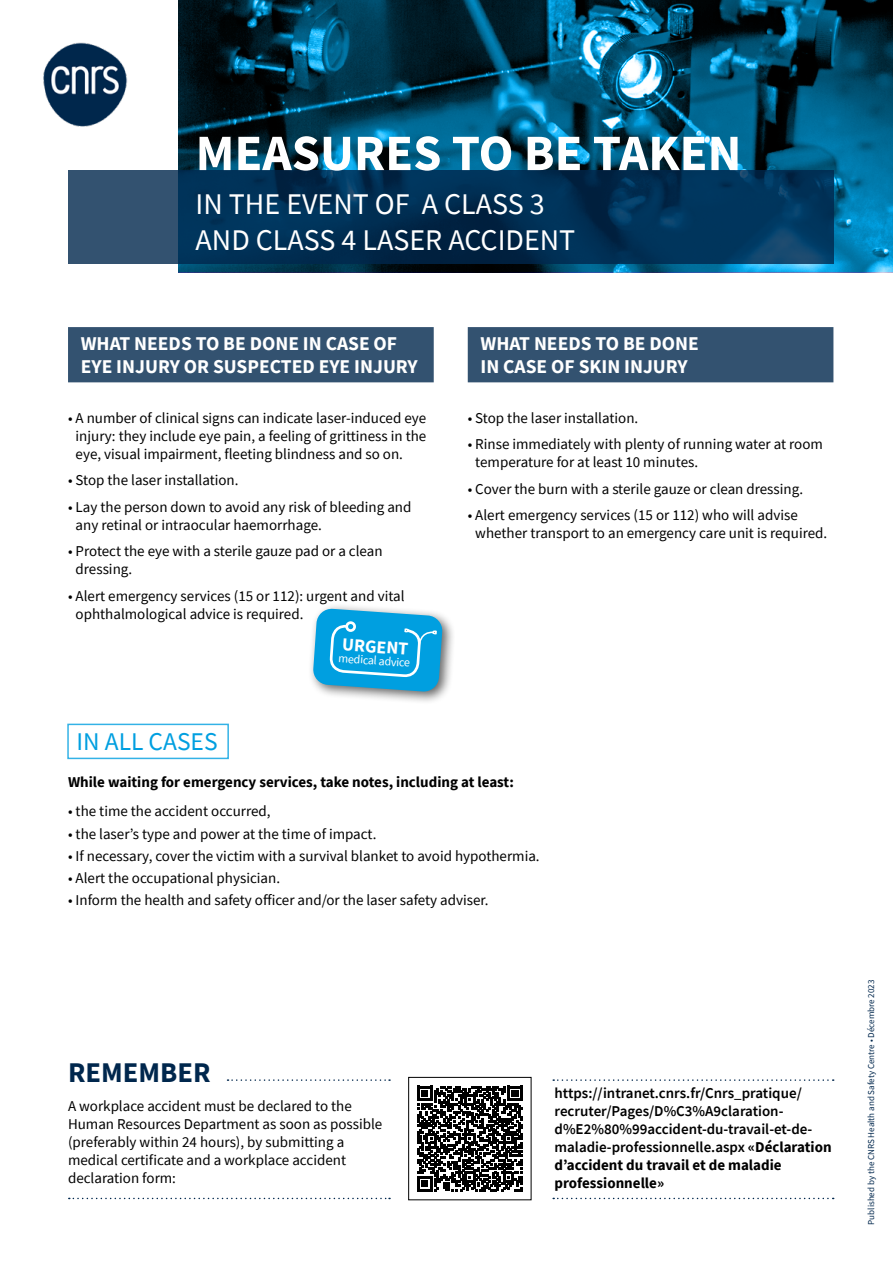
<style>
.page{position:relative;width:893px;height:1263px;background:#fff}
.page>*{position:absolute;margin:0;border:0;box-sizing:border-box;transform-origin:0 0}
.t1{font:700 51px "Source Sans Pro";color:#fff}
.t2{font:30px/36px "Source Sans Pro";color:#fff}
.t3{font:700 28.5px "Source Sans Pro";color:#00274d}
.t4{font:25.5px "Source Sans Pro";color:#009fe0}
.t5{font:700 19.5px/23.4px "Source Sans Pro";color:#fff}
.t6{font:700 18px "Source Sans Pro";color:#fff}
.t7{font:15px/18px "Source Sans Pro";color:#000}
.t8{font:600 15px/18px "Source Sans Pro";color:#000}
.t9{font:700 15px "Source Sans Pro";color:#000}
.t10{font:12px "Source Sans Pro";color:#fff}
.t11{font:9px "Source Sans Pro";color:#00274d}
.s1{font-weight:700}
</style>
<div class="page">
<img style="left:43px;top:43px;width:85px;height:83px">
<svg style="left:179px;top:0;width:714px;height:272px;background:#044965"></svg>
<svg style="left:68px;top:170px;width:765px;height:94px;background:#083559"></svg>
<div style="left:468px;top:327px;width:365px;height:55px;background:#335270"></div>
<div style="left:68px;top:327px;width:366px;height:55px;background:#335270"></div>
<svg style="left:67px;top:723px;width:162px;height:37px"></svg>
<svg style="left:69px;top:1198px;width:321px;height:1px"></svg>
<svg style="left:553px;top:1079px;width:281px;height:2px"></svg>
<svg style="left:553px;top:1198px;width:281px;height:1px"></svg>
<div style="left:307px;top:603px;width:148px;height:102px;background:#000;opacity:.6"></div>
<svg style="left:313px;top:608px;width:130px;height:97px;background:#43b2e0"></svg>
<div style="left:345px;top:621px;width:11px;height:11px;border:3px solid #fff;border-radius:50%"></div>
<svg style="left:417px;top:1086px;width:105px;height:105px"></svg>
<div style="left:408px;top:1077px;width:123px;height:123px;border:1px solid #000"></div>
<svg style="left:228px;top:1079px;width:162px;height:2px"></svg>
<h1 class="t1" style="left:196px;top:119px;width:547px">MEASURES TO BE TAKEN</h1>
<h2 class="t2" style="left:196px;top:186px;width:381px">IN THE EVENT OF A CLASS 3<br>AND CLASS 4 LASER ACCIDENT</h2>
<h3 class="t5" style="left:81px;top:331px;width:339px">WHAT NEEDS TO BE DONE IN CASE OF<br>EYE INJURY OR SUSPECTED EYE INJURY</h3>
<h3 class="t5" style="left:480px;top:331px;width:220px">WHAT NEEDS TO BE DONE<br>IN CASE OF SKIN INJURY</h3>
<p class="t7" style="left:76px;top:409px;width:352px;text-align:justify;text-indent:-8px">• A number of clinical signs can indicate laser-induced eye injury: they include eye pain, a feeling of grittiness in the eye, visual impairment, fleeting blindness and so on.</p>
<p class="t7" style="left:68px;top:471px;width:172px">• Stop the laser installation.</p>
<p class="t7" style="left:76px;top:498px;width:337px;text-indent:-8px">• Lay the person down to avoid any risk of bleeding and any retinal or intraocular haemorrhage.</p>
<p class="t7" style="left:76px;top:542px;width:309px;text-indent:-8px">• Protect the eye with a sterile gauze pad or a clean dressing.</p>
<p class="t7" style="left:76px;top:587px;width:330px;text-indent:-8px">• Alert emergency services (15 or 112): urgent and vital ophthalmological advice is required.</p>
<h3 class="t4" style="left:77px;top:725px;width:143px">IN ALL CASES</h3>
<p class="t6" style="left:343px;top:632px;width:68px;rotate:4deg">URGENT</p>
<p class="t10" style="left:339px;top:650px;width:73px;rotate:4deg">medical advice</p>
<p class="t7" style="left:468px;top:409px;width:172px">• Stop the laser installation.</p>
<p class="t7" style="left:475px;top:435px;width:349px;text-indent:-8px">• Rinse immediately with plenty of running water at room temperature for at least 10 minutes.</p>
<p class="t7" style="left:468px;top:480px;width:337px">• Cover the burn with a sterile gauze or clean dressing.</p>
<p class="t7" style="left:475px;top:506px;width:353px;text-indent:-8px">• Alert emergency services (15 or 112) who will advise whether transport to an emergency care unit is required.</p>
<p class="t9" style="left:68px;top:771px;width:447px">While waiting for emergency services, take notes, including at least:</p>
<p class="t7" style="left:68px;top:802px;width:204px">• the time the accident occurred,</p>
<p class="t7" style="left:68px;top:825px;width:310px">• the laser’s type and power at the time of impact.</p>
<p class="t7" style="left:68px;top:847px;width:473px">• If necessary, cover the victim with a survival blanket to avoid hypothermia.</p>
<p class="t7" style="left:68px;top:869px;width:214px">• Alert the occupational physician.</p>
<p class="t7" style="left:68px;top:891px;width:422px">• Inform the health and safety officer and/or the laser safety adviser.</p>
<h3 class="t3" style="left:68px;top:1053px;width:144px">REMEMBER</h3>
<p class="t7" style="left:68px;top:1096px;width:316px">A workplace accident must be declared to the Human Resources Department as soon as possible (preferably within 24 hours), by submitting a medical certificate and a workplace accident declaration form:</p>
<p class="t8" style="left:555px;top:1083px;width:279px">https://intranet.cnrs.fr/Cnrs_pratique/ recruter/Pages/D%C3%A9claration&shy;d%E2%80%99accident-du-travail-et-de&shy;maladie-professionnelle.aspx <span class="s1">«Déclaration d’accident du travail et de maladie professionnelle»</span></p>
<p class="t11" style="left:865px;top:1225px;width:246px;rotate:-90deg">Published by the CNRS Health and Safety Centre • Décembre 2023</p>
</div>
